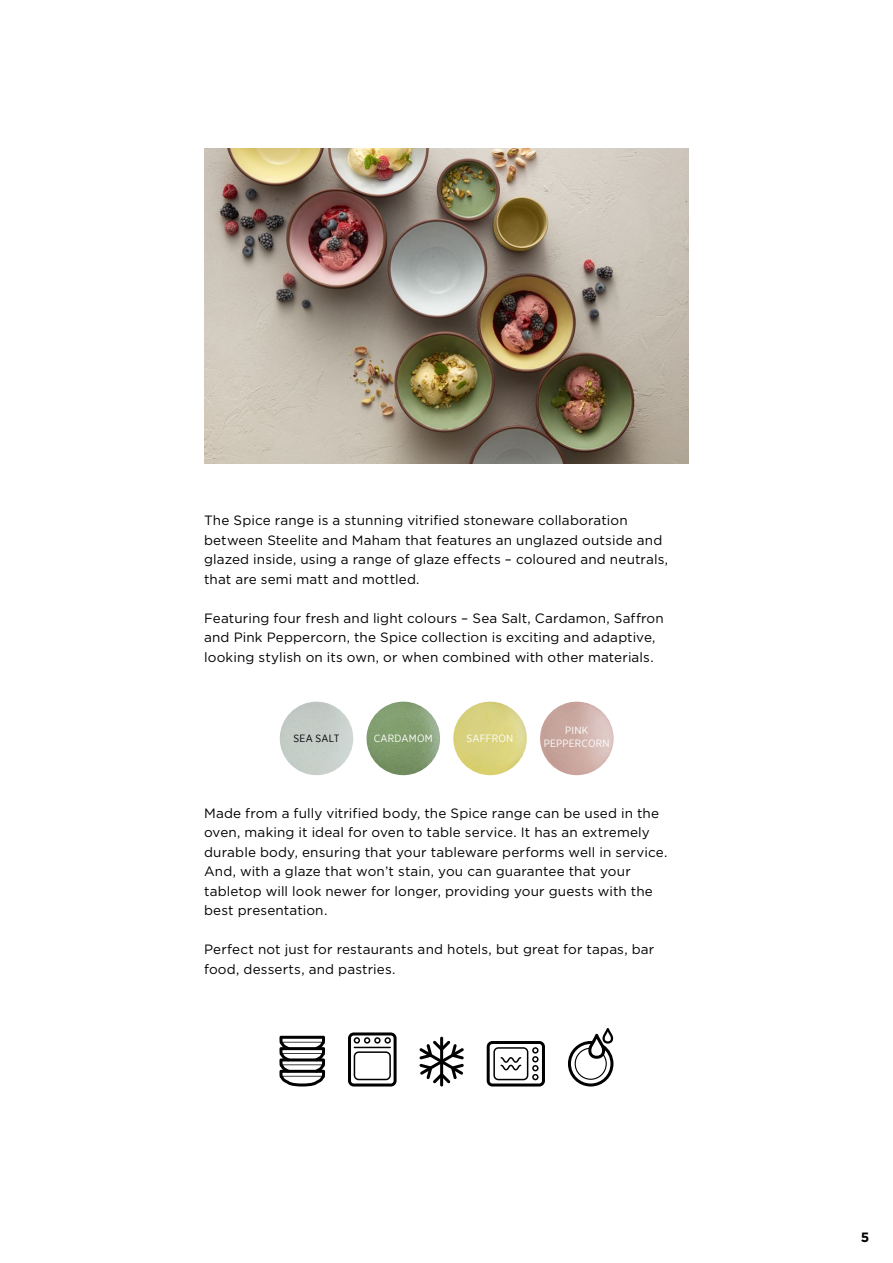
<style>
.page{position:relative;width:893px;height:1263px;background:#fff}
.page>*{position:absolute;margin:0;border:0;box-sizing:border-box;transform-origin:0 0}
.t1{font:13.5px/19.5px "Gotham";letter-spacing:.01em;color:#000}
.t2{font:700 13.5px "Gotham";color:#000}
.t3{font:10.5px/12.8px "Gotham Narrow";letter-spacing:.02em;color:#fff;text-align:center}
.t4{font:10.5px "Gotham Narrow";letter-spacing:.025em;color:#000}
</style>
<div class="page">
<img style="left:280px;top:702px;width:73px;height:73px;border-radius:37px">
<img style="left:367px;top:702px;width:73px;height:73px;border-radius:37px">
<img style="left:453px;top:702px;width:74px;height:73px;border-radius:37px">
<img style="left:540px;top:702px;width:74px;height:73px;border-radius:37px">
<svg style="left:279px;top:1036px;width:46px;height:50px"></svg>
<hr style="left:281px;top:1042px;width:42px;height:1px;background:#000">
<svg style="left:348px;top:1032px;width:49px;height:54px"></svg>
<hr style="left:354px;top:1047px;width:37px;height:1px;background:#000">
<hr style="left:440px;top:1037px;width:3px;height:49px;background:#000;border-radius:2px">
<svg style="left:419px;top:1041px;width:45px;height:42px"></svg>
<svg style="left:487px;top:1041px;width:58px;height:45px"></svg>
<svg style="left:568px;top:1028px;width:45px;height:58px"></svg>
<img style="left:204px;top:149px;width:485px;height:314px">
<p class="t1" style="left:204px;top:510px;width:465px">The Spice range is a stunning vitrified stoneware collaboration between Steelite and Maham that features an unglazed outside and glazed inside, using a range of glaze effects – coloured and neutrals, that are semi matt and mottled.</p>
<p class="t1" style="left:204px;top:608px;width:461px">Featuring four fresh and light colours – Sea Salt, Cardamon, Saffron and Pink Peppercorn, the Spice collection is exciting and adaptive, looking stylish on its own, or when combined with other materials.</p>
<p class="t4" style="left:293px;top:731px;width:48px">SEA SALT</p>
<p class="t3" style="left:374px;top:731px;width:61px">CARDAMOM</p>
<p class="t3" style="left:467px;top:731px;width:48px">SAFFRON</p>
<p class="t3" style="left:544px;top:724px;width:67px">PINK<br>PEPPERCORN</p>
<p class="t1" style="left:204px;top:803px;width:465px">Made from a fully vitrified body, the Spice range can be used in the oven, making it ideal for oven to table service. It has an extremely durable body, ensuring that your tableware performs well in service.<br>And, with a glaze that won’t stain, you can guarantee that your tabletop will look newer for longer, providing your guests with the best presentation.</p>
<p class="t1" style="left:204px;top:939px;width:452px">Perfect not just for restaurants and hotels, but great for tapas, bar food, desserts, and pastries.</p>
<p class="t2" style="left:861px;top:1229px;width:10px">5</p>
</div>
